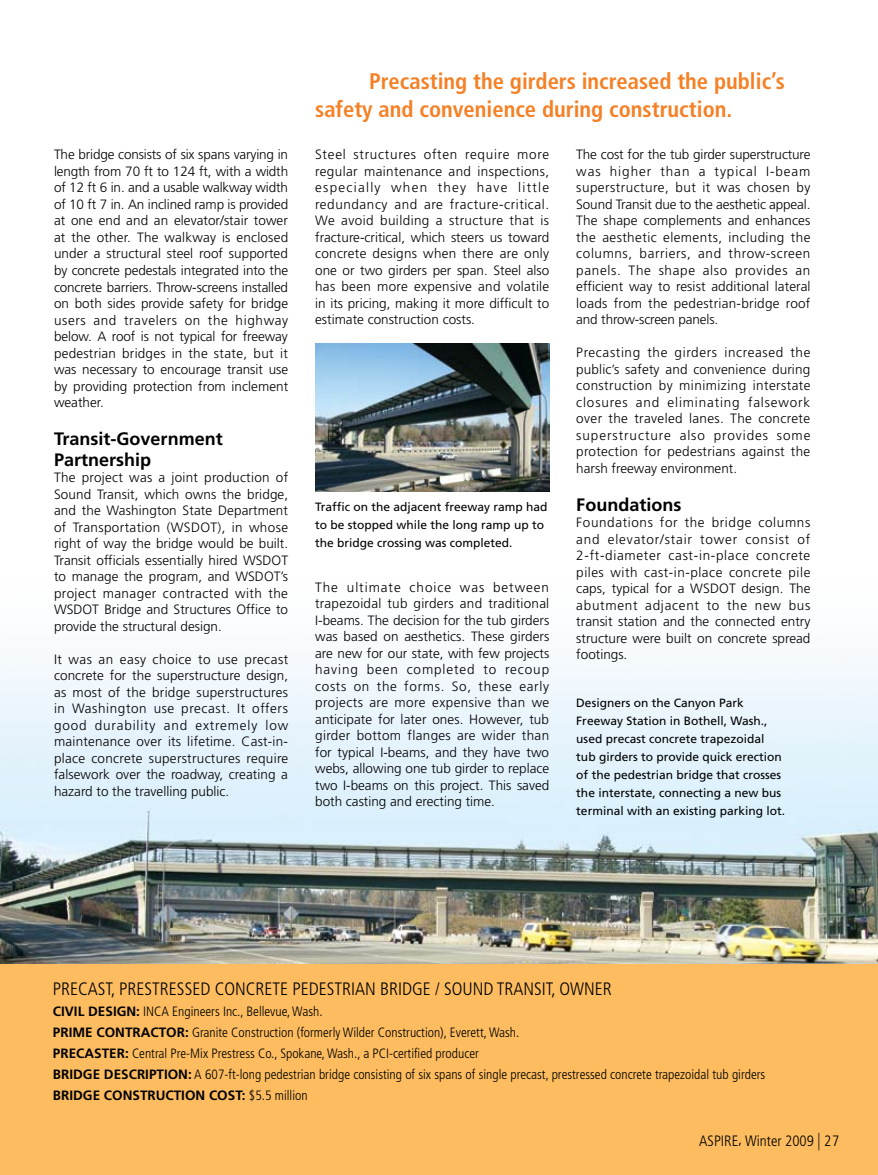
<style>
.page{position:relative;width:878px;height:1175px;background:#fff}
.page>*{position:absolute;margin:0;border:0;box-sizing:border-box;transform-origin:0 0}
.t1{font:700 condensed 22.5px/28.5px "Frutiger";color:#f58025}
.t2{font:300 condensed 18px "Frutiger";color:#000}
.t3{font:700 18px/21px "Frutiger";color:#000}
.t4{font:300 condensed 15px "Frutiger";color:#000}
.t5{font:300 13.5px/16.5px "Frutiger";color:#000;text-align:justify}
.t6{font:300 condensed 13.5px/21px "Frutiger";color:#000}
.t7{font:12px/18px "Frutiger";color:#000}
.s1{font-weight:700;font-stretch:normal}
.s2{font-size:17.55px}
</style>
<div class="page">
<img style="left:0;top:659px;width:878px;height:305px">
<div style="left:0;top:964px;width:878px;height:210px;background:#fdbc5f"></div>
<img style="left:315px;top:344px;width:234px;height:147px">
<p class="t5" style="left:54px;top:147px;width:236px">The bridge consists of six spans varying in length from 70 ft to 124 ft, with a width of 12 ft 6 in. and a usable walkway width of 10 ft 7 in. An inclined ramp is provided at one end and an elevator/stair tower at the other. The walkway is enclosed under a structural steel roof supported by concrete pedestals integrated into the concrete barriers. Throw-screens installed on both sides provide safety for bridge users and travelers on the highway below. A roof is not typical for freeway pedestrian bridges in the state, but it was necessary to encourage transit use by providing protection from inclement weather.</p>
<h2 class="t3" style="left:54px;top:428px;width:170px">Transit-Government<br>Partnership</h2>
<p class="t5" style="left:54px;top:469px;width:236px">The project was a joint production of Sound Transit, which owns the bridge, and the Washington State Department of Transportation (WSDOT), in whose right of way the bridge would be built.<br>Transit officials essentially hired WSDOT to manage the program, and WSDOT’s project manager contracted with the WSDOT Bridge and Structures Office to provide the structural design.</p>
<p class="t5" style="left:54px;top:651px;width:236px">It was an easy choice to use precast concrete for the superstructure design, as most of the bridge superstructures in Washington use precast. It offers good durability and extremely low maintenance over its lifetime. Cast-in&shy;place concrete superstructures require falsework over the roadway, creating a hazard to the travelling public.</p>
<h1 class="t1" style="left:315px;top:67px;width:471px;text-indent:54px">Precasting the girders increased the public’s safety and convenience during construction.</h1>
<p class="t5" style="left:315px;top:147px;width:236px">Steel structures often require more regular maintenance and inspections, especially when they have little redundancy and are fracture-critical.<br>We avoid building a structure that is fracture-critical, which steers us toward concrete designs when there are only one or two girders per span. Steel also has been more expensive and volatile in its pricing, making it more difficult to estimate construction costs.</p>
<p class="t7" style="left:315px;top:498px;width:234px">Traffic on the adjacent freeway ramp had to be stopped while the long ramp up to the bridge crossing was completed.</p>
<p class="t5" style="left:315px;top:579px;width:236px">The ultimate choice was between trapezoidal tub girders and traditional I-beams. The decision for the tub girders was based on aesthetics. These girders are new for our state, with few projects having been completed to recoup costs on the forms. So, these early projects are more expensive than we anticipate for later ones. However, tub girder bottom flanges are wider than for typical I-beams, and they have two webs, allowing one tub girder to replace two I-beams on this project. This saved both casting and erecting time.</p>
<p class="t5" style="left:576px;top:147px;width:236px">The cost for the tub girder superstructure was higher than a typical I-beam superstructure, but it was chosen by Sound Transit due to the aesthetic appeal.<br>The shape complements and enhances the aesthetic elements, including the columns, barriers, and throw-screen panels. The shape also provides an efficient way to resist additional lateral loads from the pedestrian-bridge roof and throw-screen panels.</p>
<p class="t5" style="left:576px;top:345px;width:236px">Precasting the girders increased the public’s safety and convenience during construction by minimizing interstate closures and eliminating falsework over the traveled lanes. The concrete superstructure also provides some protection for pedestrians against the harsh freeway environment.</p>
<h2 class="t3" style="left:576px;top:494px;width:106px">Foundations</h2>
<p class="t5" style="left:576px;top:514px;width:236px">Foundations for the bridge columns and elevator/stair tower consist of 2-ft-diameter cast-in-place concrete piles with cast-in-place concrete pile caps, typical for a WSDOT design. The abutment adjacent to the new bus transit station and the connected entry structure were built on concrete spread footings.</p>
<p class="t7" style="left:576px;top:694px;width:210px">Designers on the Canyon Park Freeway Station in Bothell, Wash., used precast concrete trapezoidal tub girders to provide quick erection of the pedestrian bridge that crosses the interstate, connecting a new bus terminal with an existing parking lot.</p>
<h2 class="t2" style="left:53px;top:978px;width:182px">PRECAST, PRESTRESSED Concrete</h2>
<h2 class="t2" style="left:292px;top:978px;width:321px">PEDESTRIAN BRIDGE / SOUND TRANSIT, OWNER</h2>
<p class="t6" style="left:53px;top:1000px;width:713px"><span class="s1">CIVIL DESIGN:</span> INCA Engineers Inc., Bellevue, Wash.<br><span class="s1">PRIME CONTRACTOR:</span> Granite Construction (formerly Wilder Construction), Everett, Wash.<br><span class="s1">PRECASTER:</span> Central Pre-Mix Prestress Co., Spokane, Wash., a PCI-certified producer<br><span class="s1">BRIDGE DESCRIPTION:</span> A 607-ft-long pedestrian bridge consisting of six spans of single precast, prestressed concrete trapezoidal tub girders <span class="s1">BRIDGE CONSTRUCTION COST:</span> $5.5 million</p>
<p class="t4" style="left:699px;top:1132px;width:141px">ASPIRE, Winter 2009 <span class="s2">|</span> 27</p>
</div>
